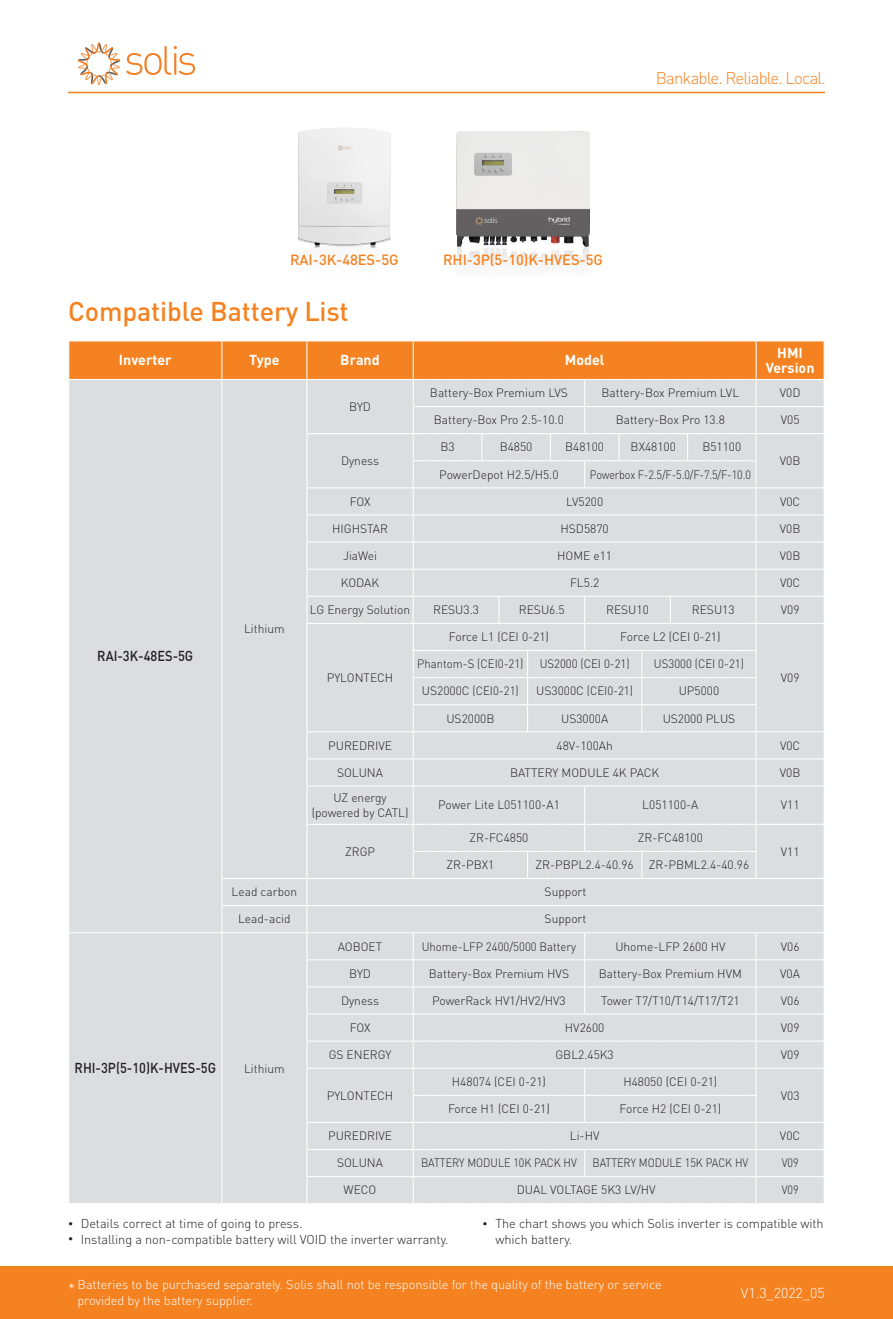
<style>
.page{position:relative;width:893px;height:1319px;background:#fff}
.page>*{position:absolute;margin:0;border:0;box-sizing:border-box;transform-origin:0 0}
.t1{font:500 26.85px "DIN Pro";letter-spacing:-.005em;color:#f58220}
.t2{font:300 16.8px "DIN Pro";letter-spacing:-.05em;color:#f58220}
.t3{font:500 14.7px "DIN Pro";letter-spacing:-.005em;color:#f58220}
.t4{font:500 14.25px "DIN Pro";color:#231f20;scale:.9 1}
.t5{font:700 14.25px/15px "DIN Pro";color:#fff;text-align:center}
.t6{font:300 14.25px "DIN Pro";letter-spacing:-.005em;color:#fff}
.t7{font:300 12.75px/15.3px "DIN Pro";letter-spacing:-.005em;color:#231f20}
.t8{font:300 12.75px/15.3px "DIN Pro";letter-spacing:-.005em;color:#fff}
.t9{font:300 12px/14.4px "DIN Pro";color:#231f20;text-align:center}
.t10{font:300 12px "DIN Pro";color:#231f20;scale:.9 1}
.t11{font:300 12px "DIN Pro";color:#231f20;scale:.95 1}
.s1{font-weight:400;font-size:9.75px}
.s2{font-size:15px}
</style>
<div class="page">
<hr style="left:68px;top:92px;width:757px;height:1px;background:#f58220">
<img style="left:298px;top:128px;width:93px;height:121px">
<img style="left:457px;top:132px;width:132px;height:132px">
<svg style="left:126px;top:46px;width:69px;height:29px"></svg>
<svg style="left:78px;top:43px;width:42px;height:42px"></svg>
<div style="left:0;top:1266px;width:893px;height:52px;background:#f58220"></div>
<div style="left:69px;top:786px;width:755px;height:37px;background:#dcdddf"></div>
<hr style="left:221px;top:785px;width:1px;height:39px;background:#fff">
<hr style="left:413px;top:786px;width:1px;height:37px;background:#fff">
<hr style="left:584px;top:786px;width:1px;height:37px;background:#fff">
<hr style="left:756px;top:786px;width:1px;height:37px;background:#fff">
<hr style="left:306px;top:786px;width:1px;height:38px;background:#fff">
<svg style="left:68px;top:341px;width:757px;height:445px;background:#dfd6d0"></svg>
<hr style="left:756px;top:785px;width:68px;height:1px;background:#fff">
<div style="left:69px;top:823px;width:755px;height:380px;background:#dcdddf"></div>
<h2 class="t2" style="left:656px;top:66px;width:172px">Bankable. Reliable. Local.</h2>
<p class="t3" style="left:290px;top:250px;width:110px">RAI-3K-48ES-5G</p>
<p class="t3" style="left:443px;top:250px;width:161px">RHI-3P(5-10)K-HVES-5G</p>
<h1 class="t1" style="left:68px;top:292px;width:282px">Compatible Battery List</h1>
<p class="t5" style="left:119px;top:352px;width:54px">Inverter</p>
<p class="t5" style="left:249px;top:352px;width:32px">Type</p>
<p class="t5" style="left:340px;top:352px;width:41px">Brand</p>
<p class="t5" style="left:565px;top:352px;width:41px">Model</p>
<p class="t5" style="left:766px;top:344px;width:50px">HMI<br>Version</p>
<p class="t9" style="left:349px;top:399px;width:24px">BYD</p>
<p class="t9" style="left:341px;top:453px;width:40px">Dyness</p>
<p class="t9" style="left:430px;top:385px;width:139px">Battery-Box Premium LVS</p>
<p class="t9" style="left:601px;top:385px;width:139px">Battery-Box Premium LVL</p>
<p class="t9" style="left:780px;top:385px;width:22px">V0D</p>
<p class="t9" style="left:434px;top:412px;width:132px">Battery-Box Pro 2.5-10.0</p>
<p class="t9" style="left:616px;top:412px;width:111px">Battery-Box Pro 13.8</p>
<p class="t9" style="left:781px;top:412px;width:20px">V05</p>
<p class="t9" style="left:440px;top:439px;width:16px">B3</p>
<p class="t9" style="left:500px;top:439px;width:34px">B4850</p>
<p class="t9" style="left:565px;top:439px;width:40px">B48100</p>
<p class="t9" style="left:631px;top:439px;width:47px">BX48100</p>
<p class="t9" style="left:702px;top:439px;width:40px">B51100</p>
<p class="t9" style="left:439px;top:466px;width:121px">PowerDepot H2.5/H5.0</p>
<p class="t10" style="left:590px;top:466px;width:181px">Powerbox F-2.5/F-5.0/F-7.5/F-10.0</p>
<p class="t9" style="left:780px;top:453px;width:22px">V0B</p>
<p class="t4" style="left:97px;top:646px;width:108px">RAI-3K-48ES-5G</p>
<p class="t9" style="left:244px;top:621px;width:42px">Lithium</p>
<p class="t9" style="left:350px;top:493px;width:22px">FOX</p>
<p class="t9" style="left:566px;top:493px;width:39px">LV5200</p>
<p class="t9" style="left:780px;top:493px;width:22px">V0C</p>
<p class="t9" style="left:332px;top:520px;width:57px">HIGHSTAR</p>
<p class="t9" style="left:561px;top:520px;width:50px">HSD5870</p>
<p class="t9" style="left:780px;top:520px;width:22px">V0B</p>
<p class="t9" style="left:343px;top:548px;width:36px">JiaWei</p>
<p class="t9" style="left:557px;top:548px;width:56px">HOME e11</p>
<p class="t9" style="left:780px;top:548px;width:22px">V0B</p>
<p class="t9" style="left:341px;top:575px;width:40px">KODAK</p>
<p class="t9" style="left:570px;top:575px;width:31px">FL5.2</p>
<p class="t9" style="left:780px;top:575px;width:22px">V0C</p>
<p class="t9" style="left:310px;top:602px;width:102px">LG Energy Solution</p>
<p class="t9" style="left:433px;top:602px;width:47px">RESU3.3</p>
<p class="t9" style="left:519px;top:602px;width:47px">RESU6.5</p>
<p class="t9" style="left:606px;top:602px;width:44px">RESU10</p>
<p class="t9" style="left:692px;top:602px;width:44px">RESU13</p>
<p class="t9" style="left:781px;top:602px;width:20px">V09</p>
<p class="t9" style="left:327px;top:669px;width:68px">PYLONTECH</p>
<p class="t9" style="left:449px;top:629px;width:102px">Force L1 (CEI 0-21)</p>
<p class="t9" style="left:620px;top:629px;width:102px">Force L2 (CEI 0-21)</p>
<p class="t11" style="left:417px;top:655px;width:113px">Phantom-S (CEI0-21)</p>
<p class="t11" style="left:540px;top:655px;width:96px">US2000 (CEI 0-21)</p>
<p class="t11" style="left:654px;top:655px;width:96px">US3000 (CEI 0-21)</p>
<p class="t9" style="left:422px;top:683px;width:98px">US2000C (CEI0-21)</p>
<p class="t9" style="left:536px;top:683px;width:98px">US3000C (CEI0-21)</p>
<p class="t9" style="left:679px;top:683px;width:42px">UP5000</p>
<p class="t9" style="left:446px;top:710px;width:50px">US2000B</p>
<p class="t9" style="left:561px;top:710px;width:49px">US3000A</p>
<p class="t9" style="left:663px;top:710px;width:74px">US2000 PLUS</p>
<p class="t9" style="left:781px;top:669px;width:20px">V09</p>
<p class="t9" style="left:328px;top:737px;width:65px">PUREDRIVE</p>
<p class="t9" style="left:556px;top:737px;width:58px">48V-100Ah</p>
<p class="t9" style="left:780px;top:737px;width:22px">V0C</p>
<p class="t9" style="left:337px;top:764px;width:47px">SOLUNA</p>
<p class="t9" style="left:510px;top:764px;width:151px">BATTERY MODULE 4K PACK</p>
<p class="t9" style="left:780px;top:764px;width:22px">V0B</p>
<p class="t9" style="left:312px;top:790px;width:98px">UZ energy (powered by CATL)</p>
<p class="t9" style="left:438px;top:797px;width:123px">Power Lite L051100-A1</p>
<p class="t9" style="left:642px;top:797px;width:58px">L051100-A</p>
<p class="t9" style="left:781px;top:797px;width:20px">V11</p>
<p class="t9" style="left:345px;top:843px;width:31px">ZRGP</p>
<p class="t9" style="left:470px;top:830px;width:60px">ZR-FC4850</p>
<p class="t9" style="left:638px;top:830px;width:66px">ZR-FC48100</p>
<p class="t9" style="left:781px;top:843px;width:20px">V11</p>
<p class="t9" style="left:446px;top:857px;width:49px">ZR-PBX1</p>
<p class="t9" style="left:536px;top:857px;width:215px">ZR-PBPL2.4-40.96 ZR-PBML2.4-40.96</p>
<p class="t9" style="left:232px;top:884px;width:67px">Lead carbon</p>
<p class="t9" style="left:545px;top:884px;width:43px">Support</p>
<p class="t9" style="left:238px;top:911px;width:54px">Lead-acid</p>
<p class="t9" style="left:545px;top:911px;width:43px">Support</p>
<p class="t4" style="left:75px;top:1058px;width:159px">RHI-3P(5-10)K-HVES-5G</p>
<p class="t9" style="left:244px;top:1060px;width:42px">Lithium</p>
<p class="t9" style="left:338px;top:938px;width:46px">AOBOET</p>
<p class="t11" style="left:422px;top:937px;width:164px">Uhome-LFP 2400/5000 Battery</p>
<p class="t9" style="left:615px;top:938px;width:112px">Uhome-LFP 2600 HV</p>
<p class="t9" style="left:781px;top:938px;width:20px">V06</p>
<p class="t9" style="left:349px;top:965px;width:24px">BYD</p>
<p class="t9" style="left:429px;top:965px;width:142px">Battery-Box Premium HVS</p>
<p class="t9" style="left:599px;top:965px;width:145px">Battery-Box Premium HVM</p>
<p class="t9" style="left:780px;top:965px;width:21px">V0A</p>
<p class="t9" style="left:341px;top:992px;width:40px">Dyness</p>
<p class="t9" style="left:432px;top:992px;width:135px">PowerRack HV1/HV2/HV3</p>
<p class="t9" style="left:601px;top:992px;width:140px">Tower T7/T10/T14/T17/T21</p>
<p class="t9" style="left:781px;top:992px;width:20px">V06</p>
<p class="t9" style="left:350px;top:1019px;width:22px">FOX</p>
<p class="t9" style="left:565px;top:1019px;width:41px">HV2600</p>
<p class="t9" style="left:781px;top:1019px;width:20px">V09</p>
<p class="t9" style="left:329px;top:1046px;width:64px">GS ENERGY</p>
<p class="t9" style="left:555px;top:1046px;width:60px">GBL2.45K3</p>
<p class="t9" style="left:781px;top:1046px;width:20px">V09</p>
<p class="t9" style="left:327px;top:1087px;width:68px">PYLONTECH</p>
<p class="t9" style="left:452px;top:1073px;width:95px">H48074 (CEI 0-21)</p>
<p class="t9" style="left:623px;top:1073px;width:95px">H48050 (CEI 0-21)</p>
<p class="t9" style="left:781px;top:1087px;width:20px">V03</p>
<p class="t9" style="left:448px;top:1100px;width:103px">Force H1 (CEI 0-21)</p>
<p class="t9" style="left:619px;top:1100px;width:103px">Force H2 (CEI 0-21)</p>
<p class="t9" style="left:328px;top:1127px;width:65px">PUREDRIVE</p>
<p class="t9" style="left:570px;top:1127px;width:31px">Li-HV</p>
<p class="t9" style="left:780px;top:1127px;width:22px">V0C</p>
<p class="t9" style="left:337px;top:1155px;width:47px">SOLUNA</p>
<p class="t10" style="left:421px;top:1154px;width:175px">BATTERY MODULE 10K PACK HV</p>
<p class="t10" style="left:592px;top:1154px;width:175px">BATTERY MODULE 15K PACK HV</p>
<p class="t10" style="left:782px;top:1154px;width:20px">V09</p>
<p class="t9" style="left:344px;top:1182px;width:34px">WECO</p>
<p class="t9" style="left:517px;top:1182px;width:140px">DUAL VOLTAGE 5K3 LV/HV</p>
<p class="t10" style="left:782px;top:1181px;width:20px">V09</p>
<p class="t7" style="left:495px;top:1215px;width:330px;text-indent:-13px"><span class="s1">•</span> The chart shows you which Solis inverter is compatible with which battery.</p>
<p class="t8" style="left:78px;top:1276px;width:586px;text-indent:-9px"><span class="s2">*</span> Batteries to be purchased separately. Solis shall not be responsible for the quality of the battery or service provided by the battery supplier.</p>
<p class="t7" style="left:68px;top:1215px;width:236px"><span class="s1">•</span> Details correct at time of going to press.</p>
<p class="t7" style="left:68px;top:1230px;width:382px"><span class="s1">•</span> Installing a non-compatible battery will VOID the inverter warranty.</p>
<p class="t6" style="left:741px;top:1282px;width:85px">V1.3_2022_05</p>
</div>
